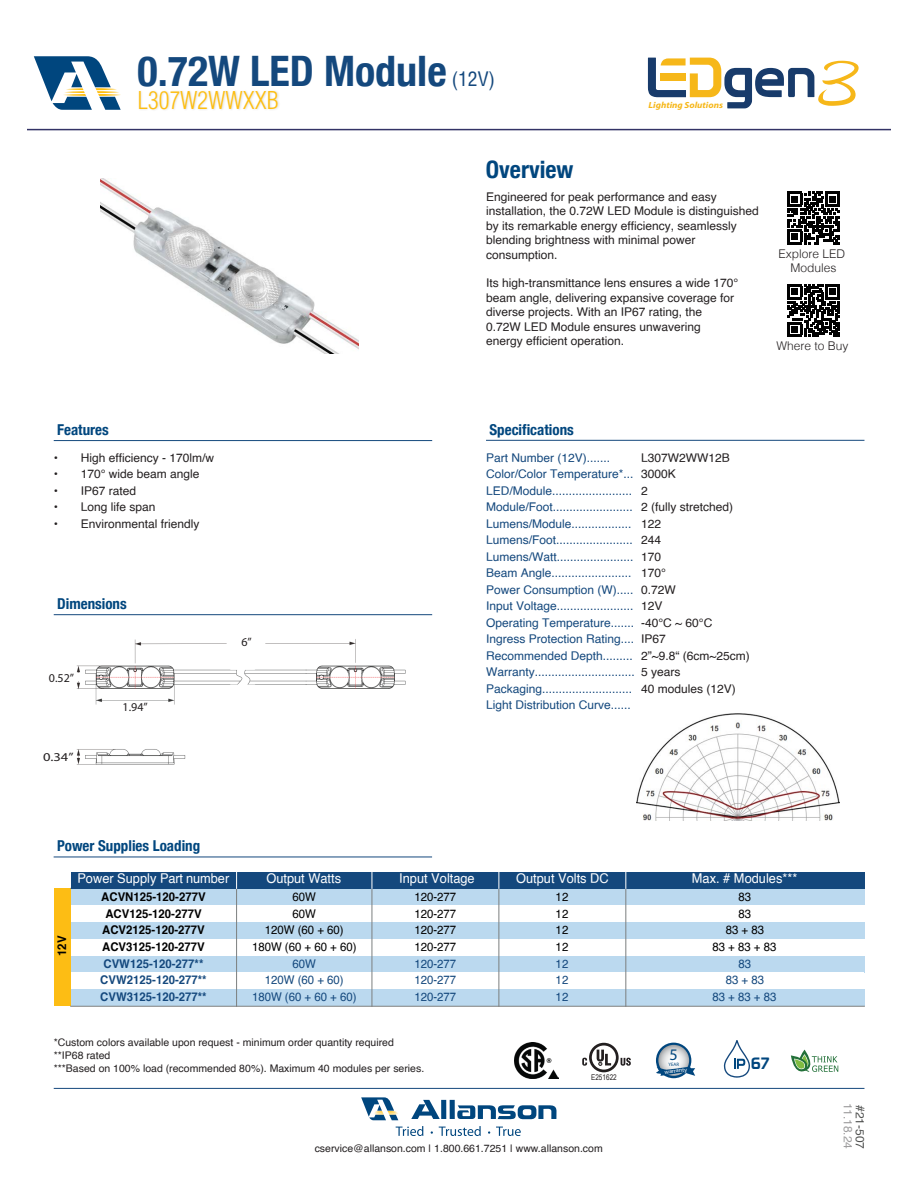
<style>
.page{position:relative;width:918px;height:1188px;background:#fff}
.page>*{position:absolute;margin:0;border:0;box-sizing:border-box;transform-origin:0 0}
.t1{font:56.1px "Prototype";color:#183b6b}
.t2{font:700 condensed 42px "Helvetica Neue";color:#14487d}
.t3{font:300 condensed 24px "Helvetica";color:#febe10}
.t4{font:700 condensed 24px "Helvetica Neue";color:#00467e}
.t5{font:16.2px "Myriad Pro";color:#00467e}
.t6{font:16.05px "Prototype";color:#00467e}
.t7{font:700 condensed 15px "Helvetica Neue";color:#00467e}
.t8{font:13.5px "Helvetica";color:#fff;scale:.95 1}
.t9{font:12px/16.5px "Helvetica";color:#231f20}
.t10{font:12px/16.5px "Helvetica";color:#14487d}
.t11{font:12px "Helvetica";color:#000;scale:.95 1}
.t12{font:12px "Helvetica";color:#14487d;scale:.95 1}
.t13{font:700 12px "Helvetica";color:#000;scale:.95 1}
.t14{font:700 12px "Helvetica";color:#14487d;scale:.95 1}
.t15{font:300 12px/14.4px "Helvetica";color:#231f20;text-align:center}
.t16{font:12px "Myriad Pro";color:#231f20}
.t17{font:12px "Helvetica";color:#9e9d9e}
.t18{font:12px "Helvetica";color:#515251}
.t19{font:12px "Myriad Pro";color:#231f20;scale:1.21 1}
.t20{font:10.5px/12.6px "Helvetica";color:#231f20}
.t21{font:italic 700 8.85px "Myriad Pro";color:#f6b719;scale:1.07 1}
.t22{font:7.8px "Arial Narrow";color:#231f20}
.t23{font:6px "Myriad Pro";color:#fff}
.t24{font:4.8px "Myriad Pro";color:#00467e}
.s1{font-family:"Helvetica";font-weight:400;font-size:19.5px}
</style>
<div class="page">
<img style="left:636px;top:714px;width:204px;height:106px">
<hr style="left:486px;top:440px;width:378px;height:1px;background:#14487d">
<hr style="left:54px;top:440px;width:378px;height:1px;background:#14487d">
<hr style="left:54px;top:614px;width:378px;height:1px;background:#14487d">
<svg style="left:656px;top:1043px;width:35px;height:35px"></svg>
<svg style="left:658px;top:1045px;width:31px;height:31px"></svg>
<svg style="left:656px;top:1067px;width:39px;height:9px"></svg>
<svg style="left:724px;top:1040px;width:26px;height:38px"></svg>
<svg style="left:791px;top:1050px;width:47px;height:22px"></svg>
<svg style="left:582px;top:1043px;width:49px;height:29px"></svg>
<hr style="left:54px;top:857px;width:378px;height:1px;background:#14487d">
<div style="left:71px;top:888px;width:793px;height:17px;background:#bbd9ef"></div>
<div style="left:71px;top:922px;width:793px;height:17px;background:#bbd9ef"></div>
<div style="left:71px;top:956px;width:793px;height:16px;background:#bbd9ef"></div>
<div style="left:54px;top:888px;width:17px;height:118px;background:#fdbd14"></div>
<div style="left:71px;top:989px;width:793px;height:17px;background:#bbd9ef"></div>
<hr style="left:236px;top:888px;width:1px;height:118px;background:#7c7f7f">
<hr style="left:372px;top:888px;width:1px;height:118px;background:#7c7f7f">
<hr style="left:499px;top:888px;width:1px;height:118px;background:#7c7f7f">
<hr style="left:626px;top:888px;width:1px;height:118px;background:#7c7f7f">
<hr style="left:71px;top:1006px;width:793px;height:1px;background:#7c7f7f">
<hr style="left:71px;top:888px;width:793px;height:1px;background:#7c7f7f">
<div style="left:71px;top:872px;width:793px;height:16px;background:#14487d"></div>
<svg style="left:236px;top:872px;width:1px;height:16px"></svg>
<svg style="left:372px;top:872px;width:1px;height:16px"></svg>
<svg style="left:499px;top:872px;width:1px;height:16px"></svg>
<svg style="left:626px;top:872px;width:1px;height:16px"></svg>
<svg style="left:788px;top:192px;width:52px;height:52px"></svg>
<svg style="left:788px;top:284px;width:52px;height:53px"></svg>
<div style="left:792px;top:326px;width:6px;height:7px;background:#010101"></div>
<img style="left:100px;top:178px;width:259px;height:176px">
<img style="left:139px;top:91px;width:140px;height:19px">
<hr style="left:54px;top:1088px;width:810px;height:1px;background:#14487d">
<hr style="left:27px;top:129px;width:864px;height:1px;background:#336">
<svg style="left:34px;top:56px;width:87px;height:54px"></svg>
<svg style="left:396px;top:1126px;width:27px;height:10px"></svg>
<svg style="left:439px;top:1126px;width:42px;height:10px"></svg>
<svg style="left:496px;top:1127px;width:25px;height:9px"></svg>
<div style="left:441px;top:1100px;width:5px;height:19px;background:#00467e"></div>
<div style="left:450px;top:1100px;width:5px;height:19px;background:#00467e"></div>
<svg style="left:457px;top:1105px;width:100px;height:14px"></svg>
<svg style="left:411px;top:1100px;width:29px;height:19px"></svg>
<svg style="left:361px;top:1097px;width:38px;height:23px"></svg>
<svg style="left:818px;top:61px;width:41px;height:45px"></svg>
<svg style="left:648px;top:58px;width:73px;height:39px"></svg>
<img style="left:76px;top:639px;width:330px;height:126px">
<div style="left:301px;top:731px;width:123px;height:57px;background:#fff"></div>
<div style="left:237px;top:638px;width:21px;height:13px;background:#fff"></div>
<div style="left:60px;top:674px;width:19px;height:7px;background:#fff"></div>
<div style="left:126px;top:691px;width:23px;height:8px;background:#fff"></div>
<img style="left:515px;top:1042px;width:43px;height:36px">
<h2 class="t2" style="left:138px;top:46px;width:359px">0.72W LED Module <span class="s1">(12V)</span></h2>
<h3 class="t3" style="left:138px;top:85px;width:143px">L307W2WWXXB</h3>
<h1 class="t1" style="left:723px;top:44px;width:95px">gen</h1>
<p class="t21" style="left:649px;top:99px;width:71px">Lighting Solutions</p>
<h3 class="t4" style="left:486px;top:155px;width:89px">Overview</h3>
<p class="t9" style="left:486px;top:190px;width:274px;line-height:14.4px">Engineered for peak performance and easy installation, the 0.72W LED Module is distinguished by its remarkable energy efficiency, seamlessly blending brightness with minimal power consumption.</p>
<p class="t9" style="left:486px;top:276px;width:254px;line-height:14.4px">Its high-transmittance lens ensures a wide 170° beam angle, delivering expansive coverage for diverse projects. With an IP67 rating, the 0.72W LED Module ensures unwavering energy efficient operation.</p>
<p class="t15" style="left:778px;top:246px;width:68px">Explore LED<br>Modules</p>
<p class="t15" style="left:777px;top:339px;width:74px">Where to Buy</p>
<p class="t7" style="left:57px;top:420px;width:53px">Features</p>
<p class="t7" style="left:489px;top:420px;width:86px">Specifications</p>
<p class="t9" style="left:54px;top:449px;width:162px">• High efficiency - 170lm/w</p>
<p class="t9" style="left:54px;top:466px;width:147px">• 170° wide beam angle</p>
<p class="t9" style="left:54px;top:482px;width:84px">• IP67 rated</p>
<p class="t9" style="left:54px;top:499px;width:103px">• Long life span</p>
<p class="t9" style="left:54px;top:515px;width:147px">• Environmental friendly</p>
<p class="t7" style="left:57px;top:595px;width:71px">Dimensions</p>
<p class="t16" style="left:49px;top:670px;width:27px">0.52”</p>
<p class="t19" style="left:43px;top:749px;width:27px">0.34”</p>
<p class="t16" style="left:123px;top:700px;width:27px">1.94”</p>
<p class="t16" style="left:241px;top:634px;width:12px">6”</p>
<p class="t10" style="left:486px;top:449px;width:150px">Part Number (12V).......<br>Color/Color Temperature*...<br>LED/Module........................<br>Module/Foot........................<br>Lumens/Module..................<br>Lumens/Foot.......................<br>Lumens/Watt.......................<br>Beam Angle........................<br>Power Consumption (W).....<br>Input Voltage.......................<br>Operating Temperature.......<br>Ingress Protection Rating....<br>Recommended Depth.........<br>Warranty..............................<br>Packaging...........................<br>Light Distribution Curve......</p>
<p class="t9" style="left:641px;top:449px;width:110px">L307W2WW12B<br>3000K<br>2<br>2 (fully stretched)<br>122<br>244<br>170<br>170°<br>0.72W<br>12V<br>-40°C ~ 60°C<br>IP67<br>2”~9.8“ (6cm~25cm)<br>5 years<br>40 modules (12V)</p>
<p class="t7" style="left:57px;top:837px;width:145px">Power Supplies Loading</p>
<p class="t8" style="left:77px;top:868px;width:162px">Power Supply Part number</p>
<p class="t8" style="left:266px;top:868px;width:80px">Output Watts</p>
<p class="t8" style="left:399px;top:868px;width:81px">Input Voltage</p>
<p class="t8" style="left:516px;top:868px;width:99px">Output Volts DC</p>
<p class="t8" style="left:692px;top:868px;width:112px">Max. # Modules***</p>
<p class="t13" style="left:52px;top:956px;width:23px;rotate:-90deg">12V</p>
<p class="t13" style="left:101px;top:887px;width:111px">ACVN125-120-277V</p>
<p class="t11" style="left:293px;top:887px;width:26px">60W</p>
<p class="t11" style="left:414px;top:887px;width:45px">120-277</p>
<p class="t11" style="left:556px;top:887px;width:15px">12</p>
<p class="t11" style="left:738px;top:887px;width:15px">83</p>
<p class="t13" style="left:105px;top:904px;width:103px">ACV125-120-277V</p>
<p class="t11" style="left:293px;top:904px;width:26px">60W</p>
<p class="t11" style="left:415px;top:904px;width:45px">120-277</p>
<p class="t11" style="left:556px;top:904px;width:15px">12</p>
<p class="t11" style="left:738px;top:904px;width:15px">83</p>
<p class="t13" style="left:102px;top:920px;width:109px">ACV2125-120-277V</p>
<p class="t11" style="left:265px;top:920px;width:84px">120W (60 + 60)</p>
<p class="t11" style="left:415px;top:920px;width:45px">120-277</p>
<p class="t11" style="left:556px;top:920px;width:15px">12</p>
<p class="t11" style="left:726px;top:920px;width:42px">83 + 83</p>
<p class="t13" style="left:102px;top:937px;width:109px">ACV3125-120-277V</p>
<p class="t11" style="left:252px;top:937px;width:111px">180W (60 + 60 + 60)</p>
<p class="t11" style="left:414px;top:937px;width:45px">120-277</p>
<p class="t11" style="left:556px;top:937px;width:15px">12</p>
<p class="t11" style="left:712px;top:937px;width:69px">83 + 83 + 83</p>
<p class="t14" style="left:103px;top:954px;width:107px">CVW125-120-277**</p>
<p class="t12" style="left:293px;top:954px;width:26px">60W</p>
<p class="t12" style="left:414px;top:954px;width:45px">120-277</p>
<p class="t12" style="left:556px;top:954px;width:15px">12</p>
<p class="t12" style="left:738px;top:954px;width:15px">83</p>
<p class="t14" style="left:100px;top:970px;width:113px">CVW2125-120-277**</p>
<p class="t12" style="left:265px;top:970px;width:84px">120W (60 + 60)</p>
<p class="t12" style="left:414px;top:970px;width:45px">120-277</p>
<p class="t12" style="left:556px;top:970px;width:15px">12</p>
<p class="t12" style="left:726px;top:970px;width:42px">83 + 83</p>
<p class="t14" style="left:100px;top:987px;width:113px">CVW3125-120-277**</p>
<p class="t12" style="left:252px;top:987px;width:111px">180W (60 + 60 + 60)</p>
<p class="t12" style="left:414px;top:987px;width:45px">120-277</p>
<p class="t12" style="left:556px;top:987px;width:15px">12</p>
<p class="t12" style="left:712px;top:987px;width:69px">83 + 83 + 83</p>
<p class="t20" style="left:54px;top:1037px;width:372px">*Custom colors available upon request - minimum order quantity required **IP68 rated<br>***Based on 100% load (recommended 80%). Maximum 40 modules per series.</p>
<p class="t22" style="left:591px;top:1071px;width:27px">E251622</p>
<p class="t20" style="left:315px;top:1143px;width:290px">cservice@allanson.com | 1.800.661.7251 | www.allanson.com</p>
<h3 class="t5" style="left:670px;top:1044px;width:10px">5</h3>
<p class="t24" style="left:668px;top:1061px;width:12px">YEAR</p>
<p class="t23" style="left:664px;top:1068px;width:24px;rotate:-6deg">warranty</p>
<h3 class="t6" style="left:751px;top:1054px;width:20px">67</h3>
<p class="t17" style="left:857px;top:1103px;width:47px;rotate:90deg">11.18.24</p>
<p class="t18" style="left:869px;top:1105px;width:46px;rotate:90deg">#21-507</p>
</div>
